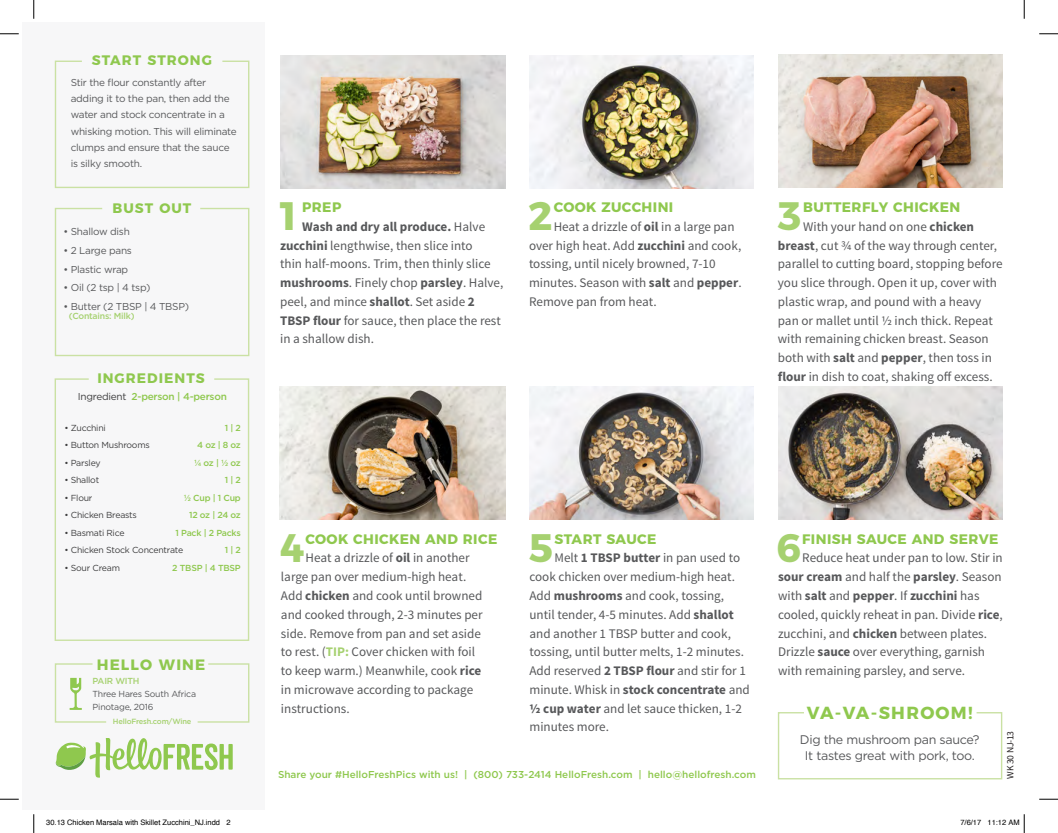
<style>
.page{position:relative;width:1058px;height:833px;background:#fff}
.page>*{position:absolute;margin:0;border:0;box-sizing:border-box;transform-origin:0 0}
.t1{font:700 39.62px "Montserrat";color:#a6d170}
.t2{font:700 17.5px "Montserrat";letter-spacing:.075em;color:#8fc84e}
.t3{font:700 15px "Montserrat";letter-spacing:.075em;color:#8fc84e}
.t4{font:700 13.75px "Montserrat";letter-spacing:.03em;color:#8fc84e}
.t5{font:700 13.75px "Montserrat";letter-spacing:.075em;color:#8fc84e}
.t6{font:13.12px/18.8px "Source Sans Pro";color:#57585a}
.t7{font:12.5px/16.8px "Gotham";letter-spacing:-.025em;color:#57585a;text-align:center}
.t8{font:10px/16.2px "Gotham";letter-spacing:-.025em;color:#57585a}
.t9{font:500 10px "Gotham";color:#8fc84e}
.t10{font:500 10px "Gotham";letter-spacing:-.025em;color:#8fc84e}
.t11{font:9.62px "Source Sans Pro";letter-spacing:-.025em;color:#231f20}
.t12{font:8.75px "Gotham";letter-spacing:-.025em;color:#3e3e3f}
.t13{font:500 8.75px/17.5px "Gotham";letter-spacing:-.025em;color:#8fc84e;text-align:right}
.t14{font:8.75px/12.5px "Gotham";letter-spacing:-.025em;color:#57585a}
.t15{font:500 8.75px "Gotham";letter-spacing:-.025em;color:#a6d170}
.t16{font:7.5px "Helvetica";color:#000}
.t17{font:500 7.5px "Gotham";letter-spacing:-.025em;color:#a6d170}
.s1{font-weight:400;color:#3e3e3f}
.s2{font-weight:700}
.s3{font-weight:700;color:#a6d170}
</style>
<div class="page">
<div style="left:23px;top:23px;width:242px;height:787px;background:#f7f7f8"></div>
<img style="left:281px;top:55px;width:224px;height:133px">
<img style="left:529px;top:55px;width:225px;height:133px">
<img style="left:529px;top:387px;width:224px;height:132px">
<img style="left:280px;top:387px;width:225px;height:132px">
<img style="left:778px;top:55px;width:224px;height:132px">
<img style="left:778px;top:387px;width:224px;height:132px">
<svg style="left:54px;top:207px;width:196px;height:150px"></svg>
<svg style="left:54px;top:378px;width:196px;height:263px"></svg>
<svg style="left:54px;top:60px;width:196px;height:128px"></svg>
<svg style="left:54px;top:663px;width:53px;height:60px"></svg>
<svg style="left:197px;top:663px;width:53px;height:60px"></svg>
<svg style="left:56px;top:738px;width:177px;height:39px"></svg>
<svg style="left:777px;top:712px;width:226px;height:68px"></svg>
<svg style="left:0;top:33px;width:19px;height:2px"></svg>
<svg style="left:1039px;top:33px;width:19px;height:2px"></svg>
<svg style="left:0;top:798px;width:19px;height:2px"></svg>
<svg style="left:1039px;top:798px;width:19px;height:2px"></svg>
<svg style="left:33px;top:0;width:2px;height:19px"></svg>
<svg style="left:33px;top:814px;width:2px;height:19px"></svg>
<svg style="left:1023px;top:0;width:2px;height:19px"></svg>
<svg style="left:1023px;top:814px;width:2px;height:19px"></svg>
<p class="t5" style="left:92px;top:49px;width:122px">START STRONG</p>
<p class="t8" style="left:71px;top:74px;width:167px">Stir the flour constantly after adding it to the pan, then add the water and stock concentrate in a whisking motion. This will eliminate clumps and ensure that the sauce is silky smooth.</p>
<p class="t4" style="left:112px;top:196px;width:80px">BUST OUT</p>
<p class="t8" style="left:63px;top:223px;width:68px">• Shallow dish</p>
<p class="t8" style="left:63px;top:242px;width:70px">• 2 Large pans</p>
<p class="t8" style="left:63px;top:261px;width:66px">• Plastic wrap</p>
<p class="t8" style="left:63px;top:279px;width:88px">• Oil (2 tsp | 4 tsp)</p>
<p class="t8" style="left:63px;top:298px;width:127px">• Butter (2 TBSP | 4 TBSP)</p>
<p class="t15" style="left:69px;top:310px;width:67px">(Contains: Milk)</p>
<p class="t5" style="left:97px;top:366px;width:109px">INGREDIENTS</p>
<p class="t10" style="left:78px;top:390px;width:151px"><span class="s1">Ingredient</span> 2-person | 4-person</p>
<p class="t13" style="left:172px;top:419px;width:70px">1 | 2<br>4 oz | 8 oz<br>¼ oz | ½ oz<br>1 | 2<br>½ Cup | 1 Cup<br>12 oz | 24 oz<br>1 Pack | 2 Packs<br>1 | 2<br>2 TBSP | 4 TBSP</p>
<p class="t12" style="left:64px;top:422px;width:43px">• Zucchini</p>
<p class="t12" style="left:64px;top:439px;width:87px">• Button Mushrooms</p>
<p class="t12" style="left:64px;top:457px;width:38px">• Parsley</p>
<p class="t12" style="left:64px;top:474px;width:36px">• Shallot</p>
<p class="t12" style="left:64px;top:492px;width:30px">• Flour</p>
<p class="t12" style="left:64px;top:509px;width:74px">• Chicken Breasts</p>
<p class="t12" style="left:64px;top:527px;width:62px">• Basmati Rice</p>
<p class="t12" style="left:64px;top:544px;width:120px">• Chicken Stock Concentrate</p>
<p class="t12" style="left:64px;top:562px;width:57px">• Sour Cream</p>
<p class="t3" style="left:97px;top:652px;width:110px">HELLO WINE</p>
<p class="t15" style="left:93px;top:675px;width:48px">PAIR WITH</p>
<p class="t17" style="left:113px;top:716px;width:80px">HelloFresh.com/Wine</p>
<p class="t14" style="left:93px;top:687px;width:105px">Three Hares South Africa<br>Pinotage, 2016</p>
<h1 class="t1" style="left:276px;top:183px;width:26px">1</h1>
<p class="t4" style="left:302px;top:196px;width:41px">PREP</p>
<p class="t6" style="left:280px;top:217px;width:225px;text-indent:22px"><span class="s2">Wash and dry all produce.</span> Halve <span class="s2">zucchini</span> lengthwise, then slice into<br>thin half-moons. Trim, then thinly slice <span class="s2">mushrooms</span>. Finely chop <span class="s2">parsley</span>. Halve, peel, and mince <span class="s2">shallot</span>. Set aside <span class="s2">2<br>TBSP flour</span> for sauce, then place the rest in a shallow dish.</p>
<h1 class="t1" style="left:528px;top:183px;width:26px">2</h1>
<p class="t4" style="left:553px;top:196px;width:121px">COOK ZUCCHINI</p>
<p class="t6" style="left:529px;top:217px;width:214px;text-indent:25px">Heat a drizzle of <span class="s2">oil</span> in a large pan over high heat. Add <span class="s2">zucchini</span> and cook, tossing, until nicely browned, 7-10 minutes. Season with <span class="s2">salt</span> and <span class="s2">pepper</span>.<br>Remove pan from heat.</p>
<h1 class="t1" style="left:777px;top:183px;width:26px">3</h1>
<p class="t4" style="left:803px;top:196px;width:159px">BUTTERFLY CHICKEN</p>
<p class="t6" style="left:778px;top:217px;width:226px;text-indent:25px">With your hand on one <span class="s2">chicken breast</span>, cut ¾ of the way through center, parallel to cutting board, stopping before you slice through. Open it up, cover with plastic wrap, and pound with a heavy pan or mallet until ½ inch thick. Repeat with remaining chicken breast. Season both with <span class="s2">salt</span> and <span class="s2">pepper</span>, then toss in <span class="s2">flour</span> in dish to coat, shaking off excess.</p>
<h1 class="t1" style="left:280px;top:515px;width:26px">4</h1>
<p class="t4" style="left:305px;top:527px;width:193px">COOK CHICKEN AND RICE</p>
<p class="t6" style="left:281px;top:549px;width:203px;text-indent:25px">Heat a drizzle of <span class="s2">oil</span> in another large pan over medium-high heat.<br>Add <span class="s2">chicken</span> and cook until browned and cooked through, 2-3 minutes per side. Remove from pan and set aside to rest. (<span class="s3">TIP:</span> Cover chicken with foil to keep warm.) Meanwhile, cook <span class="s2">rice </span>in microwave according to package instructions.</p>
<h1 class="t1" style="left:529px;top:515px;width:26px">5</h1>
<p class="t4" style="left:554px;top:527px;width:103px">START SAUCE</p>
<p class="t6" style="left:529px;top:549px;width:222px;text-indent:25px">Melt <span class="s2">1 TBSP butter</span> in pan used to cook chicken over medium-high heat.<br>Add <span class="s2">mushrooms</span> and cook, tossing, until tender, 4-5 minutes. Add <span class="s2">shallot </span>and another 1 TBSP butter and cook, tossing, until butter melts, 1-2 minutes.<br>Add reserved <span class="s2">2 TBSP flour</span> and stir for 1 minute. Whisk in <span class="s2">stock concentrate</span> and <span class="s2">½ cup water</span> and let sauce thicken, 1-2 minutes more.</p>
<p class="t9" style="left:278px;top:767px;width:479px">Share your #HelloFreshPics with us! | (800) 733-2414 HelloFresh.com | hello@hellofresh.com</p>
<h1 class="t1" style="left:776px;top:515px;width:26px">6</h1>
<p class="t4" style="left:802px;top:527px;width:198px">FINISH SAUCE AND SERVE</p>
<p class="t6" style="left:778px;top:549px;width:226px;text-indent:24px">Reduce heat under pan to low. Stir in <span class="s2">sour cream</span> and half the <span class="s2">parsley</span>. Season with <span class="s2">salt</span> and <span class="s2">pepper</span>. If <span class="s2">zucchini</span> has cooled, quickly reheat in pan. Divide <span class="s2">rice</span>, zucchini, and <span class="s2">chicken</span> between plates.<br>Drizzle <span class="s2">sauce</span> over everything, garnish with remaining parsley, and serve.</p>
<h2 class="t2" style="left:807px;top:698px;width:167px">VA-VA-SHROOM!</h2>
<p class="t7" style="left:800px;top:730px;width:181px">Dig the mushroom pan sauce?<br>It tastes great with pork, too.</p>
<p class="t11" style="left:1004px;top:778px;width:49px;rotate:-90deg">WK 30 NJ-13</p>
<p class="t16" style="left:46px;top:817px;width:186px">30.13 Chicken Marsala with Skillet Zucchini_NJ.indd 2</p>
<p class="t16" style="left:960px;top:817px;width:61px">7/6/17 11:12 AM</p>
</div>
